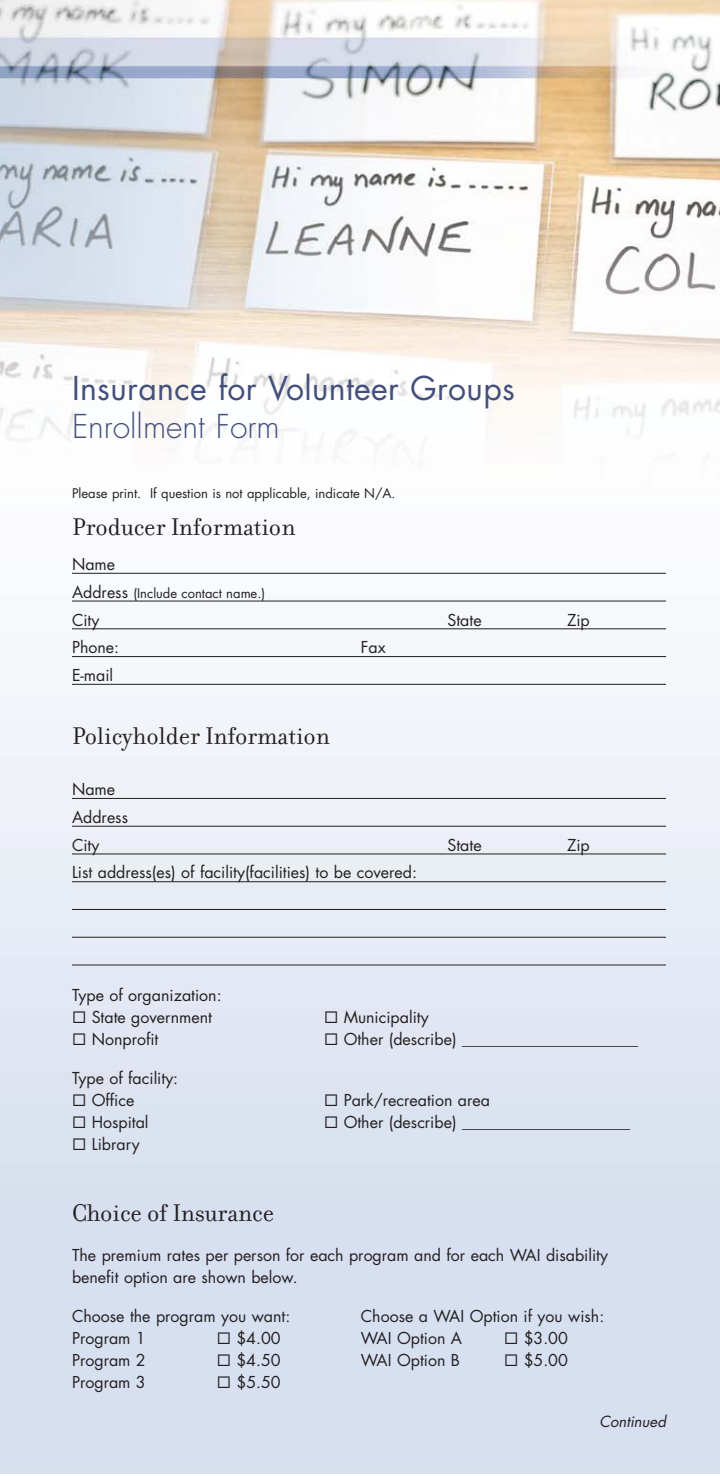
<style>
.page{position:relative;width:720px;height:1476px;background:#fff}
.page>*{position:absolute;margin:0;border:0;box-sizing:border-box;transform-origin:0 0}
.t1{font:32px "Futura Std";letter-spacing:.01em;color:#444f7b}
.t2{font:300 32px "Futura Std";color:#444f7b}
.t3{font:26px "Filosofia OT";color:#231f20}
.t4{font:16px/22px "Futura Std";color:#231f20}
.t5{font:italic 15px "Futura Std";color:#231f20}
.t6{font:13px "Futura Std";color:#231f20}
.s1{font-size:16px}
</style>
<div class="page">
<img style="left:0;top:0;width:720px;height:1473px">
<hr style="left:72px;top:573px;width:594px;height:1px;background:#231f20">
<hr style="left:72px;top:601px;width:594px;height:1px;background:#231f20">
<hr style="left:72px;top:628px;width:594px;height:1px;background:#231f20">
<hr style="left:72px;top:656px;width:594px;height:1px;background:#231f20">
<hr style="left:72px;top:684px;width:594px;height:1px;background:#231f20">
<hr style="left:72px;top:798px;width:594px;height:1px;background:#231f20">
<hr style="left:72px;top:826px;width:594px;height:1px;background:#231f20">
<hr style="left:72px;top:853px;width:594px;height:1px;background:#231f20">
<hr style="left:72px;top:881px;width:594px;height:1px;background:#231f20">
<hr style="left:72px;top:909px;width:594px;height:1px;background:#231f20">
<hr style="left:72px;top:937px;width:594px;height:1px;background:#231f20">
<hr style="left:72px;top:965px;width:594px;height:1px;background:#231f20">
<svg style="left:73px;top:1011px;width:12px;height:12px"></svg>
<svg style="left:325px;top:1011px;width:12px;height:12px"></svg>
<svg style="left:73px;top:1033px;width:12px;height:12px"></svg>
<svg style="left:325px;top:1033px;width:12px;height:12px"></svg>
<svg style="left:73px;top:1095px;width:12px;height:11px"></svg>
<svg style="left:325px;top:1095px;width:12px;height:11px"></svg>
<svg style="left:73px;top:1117px;width:12px;height:11px"></svg>
<svg style="left:325px;top:1117px;width:12px;height:11px"></svg>
<svg style="left:73px;top:1139px;width:12px;height:11px"></svg>
<svg style="left:218px;top:1332px;width:12px;height:12px"></svg>
<svg style="left:505px;top:1332px;width:12px;height:12px"></svg>
<svg style="left:218px;top:1354px;width:12px;height:12px"></svg>
<svg style="left:505px;top:1354px;width:12px;height:12px"></svg>
<svg style="left:218px;top:1376px;width:12px;height:12px"></svg>
<h1 class="t1" style="left:72px;top:373px;width:445px">Insurance for Volunteer Groups</h1>
<h1 class="t2" style="left:72px;top:411px;width:209px">Enrollment Form</h1>
<p class="t6" style="left:72px;top:487px;width:325px">Please print. If question is not applicable, indicate N/A.</p>
<h2 class="t3" style="left:72px;top:517px;width:225px">Producer Information</h2>
<p class="t4" style="left:72px;top:554px;width:45px">Name</p>
<p class="t6" style="left:72px;top:587px;width:195px"><span class="s1">Address</span> (Include contact name.)</p>
<p class="t4" style="left:72px;top:610px;width:29px">City</p>
<p class="t4" style="left:447px;top:610px;width:36px">State</p>
<p class="t4" style="left:567px;top:610px;width:24px">Zip</p>
<p class="t4" style="left:72px;top:637px;width:49px">Phone:</p>
<p class="t4" style="left:361px;top:637px;width:26px">Fax</p>
<p class="t4" style="left:72px;top:665px;width:43px">E-mail</p>
<h2 class="t3" style="left:72px;top:727px;width:259px">Policyholder Information</h2>
<p class="t4" style="left:72px;top:776px;width:58px;line-height:27.8px">Name<br>Address<br>City</p>
<p class="t4" style="left:72px;top:863px;width:346px">List address(es) of facility(facilities) to be covered:</p>
<p class="t4" style="left:447px;top:835px;width:36px">State</p>
<p class="t4" style="left:567px;top:835px;width:24px">Zip</p>
<p class="t4" style="left:92px;top:985px;width:132px;text-indent:-20px">Type of organization:<br>State government</p>
<p class="t4" style="left:344px;top:1007px;width:87px">Municipality</p>
<p class="t4" style="left:92px;top:1029px;width:68px">Nonprofit</p>
<p class="t4" style="left:344px;top:1029px;width:296px">Other (describe) ______________________</p>
<p class="t4" style="left:92px;top:1068px;width:88px;text-indent:-20px">Type of facility:<br>Office</p>
<p class="t4" style="left:344px;top:1090px;width:148px">Park/recreation area</p>
<p class="t4" style="left:92px;top:1112px;width:58px">Hospital</p>
<p class="t4" style="left:344px;top:1112px;width:288px">Other (describe) _____________________</p>
<p class="t4" style="left:92px;top:1134px;width:49px">Library</p>
<h2 class="t3" style="left:72px;top:1204px;width:204px">Choice of Insurance</h2>
<p class="t4" style="left:72px;top:1245px;width:538px">The premium rates per person for each program and for each WAI disability benefit option are shown below.</p>
<p class="t4" style="left:72px;top:1306px;width:220px">Choose the program you want:</p>
<p class="t4" style="left:361px;top:1306px;width:245px">Choose a WAI Option if you wish:</p>
<p class="t4" style="left:72px;top:1328px;width:75px">Program 1</p>
<p class="t4" style="left:236px;top:1328px;width:46px">$4.00</p>
<p class="t4" style="left:361px;top:1328px;width:103px">WAI Option A</p>
<p class="t4" style="left:524px;top:1328px;width:46px">$3.00</p>
<p class="t4" style="left:72px;top:1350px;width:75px">Program 2</p>
<p class="t4" style="left:236px;top:1350px;width:46px">$4.50</p>
<p class="t4" style="left:361px;top:1350px;width:101px">WAI Option B</p>
<p class="t4" style="left:524px;top:1350px;width:46px">$5.00</p>
<p class="t4" style="left:72px;top:1372px;width:75px">Program 3</p>
<p class="t4" style="left:236px;top:1372px;width:46px">$5.50</p>
<p class="t5" style="left:599px;top:1415px;width:68px">Continued</p>
</div>
